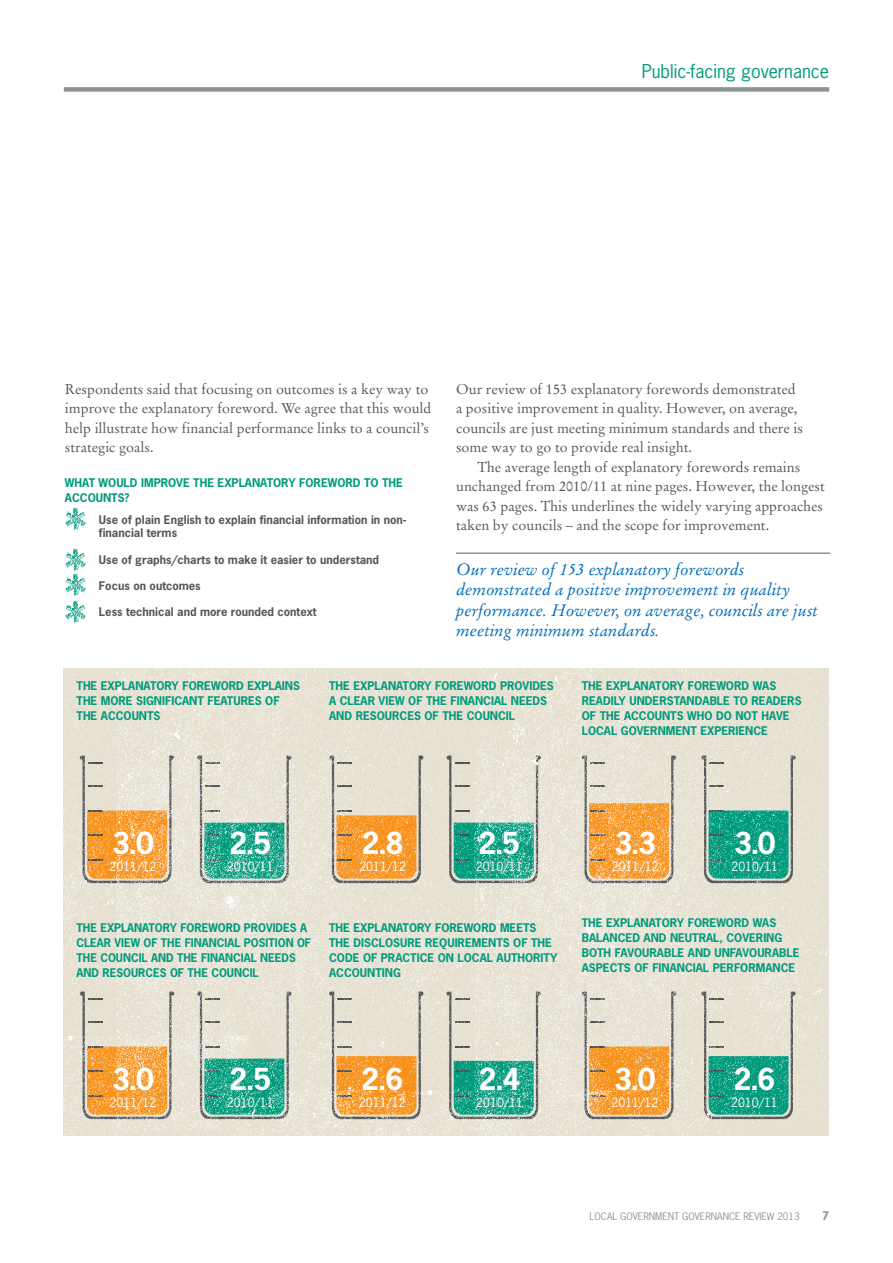
<style>
.page{position:relative;width:893px;height:1263px;background:#fff}
.page>*{position:absolute;margin:0;border:0;box-sizing:border-box;transform-origin:0 0}
.t1{font:700 28.5px "News Gothic Std";color:#fff}
.t2{font:18px "News Gothic Std";color:#009b7c}
.t3{font:italic 16.5px/20.2px "Stempel Garamond LT Std";color:#006bb6}
.t4{font:14.25px/19.5px "Stempel Garamond LT Std";color:#57585a}
.t5{font:12px "News Gothic Std";color:#fff}
.t6{font:700 11.25px "News Gothic Std";color:#009b7c}
.t7{font:700 11.25px/13.5px "News Gothic Std";color:#57585a}
.t8{font:700 11.25px "News Gothic Std";color:#919295}
.t9{font:9.75px "News Gothic Std";color:#919295}
</style>
<div class="page">
<img style="left:63px;top:668px;width:766px;height:468px">
<div style="left:64px;top:87px;width:765px;height:5px;background:#919295"></div>
<img style="left:65px;top:507px;width:21px;height:23px">
<img style="left:65px;top:548px;width:21px;height:75px">
<hr style="left:456px;top:552px;width:374px;height:2px;background:#919295">
<h2 class="t2" style="left:642px;top:59px;width:189px">PUBLIC-FACING GOVERNANCE</h2>
<p class="t4" style="left:65px;top:379px;width:368px">Respondents said that focusing on outcomes is a key way to improve the explanatory foreword. We agree that this would help illustrate how financial performance links to a council’s strategic goals.</p>
<p class="t6" style="left:65px;top:475px;width:18px">WHAT</p>
<p class="t6" style="left:99px;top:475px;width:9px">WOUL</p>
<p class="t6" style="left:130px;top:475px;width:19px">D IMPROVE</p>
<p class="t6" style="left:193px;top:475px;width:8px">THE</p>
<p class="t6" style="left:218px;top:475px;width:23px">EXPLANATOR</p>
<p class="t6" style="left:288px;top:475px;width:20px">Y FOREWOR</p>
<p class="t6" style="left:353px;top:475px;width:38px">D TO THE</p>
<p class="t6" style="left:65px;top:490px;width:9px">ACCOUNTS</p>
<p class="t6" style="left:125px;top:490px;width:7px">?</p>
<p class="t7" style="left:99px;top:513px;width:309px">USE OF PLAIN ENGLISH TO EXPLAIN FINANCIAL INFORMATION IN NON-<br>FINANCIAL TERMS</p>
<p class="t7" style="left:99px;top:552px;width:282px">USE OF GRAPHS/CHARTS TO MAKE IT EASIER TO UNDERSTAND</p>
<p class="t7" style="left:99px;top:579px;width:103px">FOCUS ON OUTCOMES</p>
<p class="t7" style="left:99px;top:605px;width:219px">LESS TECHNICAL AND MORE ROUNDED CONTEXT</p>
<p class="t4" style="left:456px;top:379px;width:348px">Our review of 153 explanatory forewords demonstrated a positive improvement in quality. However, on average, councils are just meeting minimum standards and there is some way to go to provide real insight.</p>
<p class="t4" style="left:456px;top:457px;width:370px;text-indent:21px">The average length of explanatory forewords remains unchanged from 2010/11 at nine pages. However, the longest was 63 pages. This underlines the widely varying approaches taken by councils – and the scope for improvement.</p>
<h3 class="t3" style="left:456px;top:559px;width:363px">Our review of 153 explanatory forewords demonstrated a positive improvement in quality performance. However, on average, councils are just meeting minimum standards.</h3>
<p class="t6" style="left:77px;top:678px;width:8px">THE</p>
<p class="t6" style="left:101px;top:678px;width:23px">EXPLANATOR</p>
<p class="t6" style="left:172px;top:678px;width:20px">Y FOREWOR</p>
<p class="t6" style="left:236px;top:678px;width:33px">D EXPLAINS</p>
<p class="t6" style="left:77px;top:693px;width:8px">THE</p>
<p class="t6" style="left:101px;top:693px;width:9px">MORE</p>
<p class="t6" style="left:136px;top:693px;width:8px">SIGNIFICANT</p>
<p class="t6" style="left:207px;top:693px;width:8px">FEATURES</p>
<p class="t6" style="left:265px;top:693px;width:8px">OF</p>
<p class="t6" style="left:77px;top:708px;width:8px">THE</p>
<p class="t6" style="left:101px;top:708px;width:9px">ACCOUNTS</p>
<p class="t6" style="left:329px;top:678px;width:8px">THE</p>
<p class="t6" style="left:353px;top:678px;width:23px">EXPLANATOR</p>
<p class="t6" style="left:424px;top:678px;width:20px">Y FOREWOR</p>
<p class="t6" style="left:489px;top:678px;width:19px">D PROVI</p>
<p class="t6" style="left:532px;top:678px;width:16px">DES</p>
<p class="t6" style="left:329px;top:693px;width:19px">A CLEAR</p>
<p class="t6" style="left:379px;top:693px;width:8px">VIEW</p>
<p class="t6" style="left:408px;top:693px;width:26px">OF THE</p>
<p class="t6" style="left:450px;top:693px;width:8px">FINANCIAL</p>
<p class="t6" style="left:511px;top:693px;width:8px">NEE</p>
<p class="t6" style="left:533px;top:693px;width:15px">DS</p>
<p class="t6" style="left:329px;top:708px;width:35px">AN D RESOURCES</p>
<p class="t6" style="left:425px;top:708px;width:26px">OF THE</p>
<p class="t6" style="left:467px;top:708px;width:50px">COUNCIL</p>
<p class="t6" style="left:582px;top:678px;width:47px">THE EXPLANATOR</p>
<p class="t6" style="left:677px;top:678px;width:20px">Y FOREWOR</p>
<p class="t6" style="left:741px;top:678px;width:20px">D WAS</p>
<p class="t6" style="left:582px;top:693px;width:8px">REA</p>
<p class="t6" style="left:603px;top:693px;width:58px">DILY UNDERSTAN</p>
<p class="t6" style="left:695px;top:693px;width:16px">DABLE</p>
<p class="t6" style="left:733px;top:693px;width:26px">TO REA</p>
<p class="t6" style="left:773px;top:693px;width:16px">DERS</p>
<p class="t6" style="left:582px;top:708px;width:26px">OF THE</p>
<p class="t6" style="left:624px;top:708px;width:9px">ACCOUNTS</p>
<p class="t6" style="left:687px;top:708px;width:10px">WHO</p>
<p class="t6" style="left:716px;top:708px;width:28px">DO NOT</p>
<p class="t6" style="left:762px;top:708px;width:8px">HAVE</p>
<p class="t6" style="left:582px;top:723px;width:8px">LOCAL</p>
<p class="t6" style="left:621px;top:723px;width:9px">GOVERNMENT</p>
<p class="t6" style="left:700px;top:723px;width:22px">EXPERIENCE</p>
<h1 class="t1" style="left:112px;top:825px;width:43px">3.0</h1>
<p class="t5" style="left:110px;top:858px;width:48px">2011/12</p>
<h1 class="t1" style="left:230px;top:825px;width:43px">2.5</h1>
<p class="t5" style="left:227px;top:858px;width:48px">2010/11</p>
<h1 class="t1" style="left:362px;top:825px;width:43px">2.8</h1>
<p class="t5" style="left:359px;top:858px;width:48px">2011/12</p>
<h1 class="t1" style="left:478px;top:825px;width:43px">2.5</h1>
<p class="t5" style="left:476px;top:858px;width:48px">2010/11</p>
<p class="t6" style="left:77px;top:920px;width:8px">THE</p>
<p class="t6" style="left:100px;top:920px;width:22px">EXPLANATOR</p>
<p class="t6" style="left:170px;top:920px;width:20px">Y FOREWOR</p>
<p class="t6" style="left:233px;top:920px;width:19px">D PROVI</p>
<p class="t6" style="left:276px;top:920px;width:32px">DES A</p>
<p class="t6" style="left:77px;top:935px;width:8px">CLEAR</p>
<p class="t6" style="left:115px;top:935px;width:8px">VIEW</p>
<p class="t6" style="left:143px;top:935px;width:26px">OF THE</p>
<p class="t6" style="left:185px;top:935px;width:8px">FINANCIAL</p>
<p class="t6" style="left:244px;top:935px;width:8px">POSITION</p>
<p class="t6" style="left:297px;top:935px;width:8px">OF</p>
<p class="t6" style="left:77px;top:950px;width:8px">THE</p>
<p class="t6" style="left:100px;top:950px;width:85px">COUNCIL AND THE</p>
<p class="t6" style="left:201px;top:950px;width:8px">FINANCIAL</p>
<p class="t6" style="left:260px;top:950px;width:8px">NEE</p>
<p class="t6" style="left:281px;top:950px;width:14px">DS</p>
<p class="t6" style="left:77px;top:965px;width:34px">AN D RESOURCES</p>
<p class="t6" style="left:170px;top:965px;width:26px">OF THE</p>
<p class="t6" style="left:211px;top:965px;width:49px">COUNCIL</p>
<p class="t6" style="left:329px;top:920px;width:8px">THE</p>
<p class="t6" style="left:353px;top:920px;width:23px">EXPLANATOR</p>
<p class="t6" style="left:424px;top:920px;width:20px">Y FOREWOR</p>
<p class="t6" style="left:489px;top:920px;width:20px">D MEETS</p>
<p class="t6" style="left:329px;top:935px;width:8px">THE</p>
<p class="t6" style="left:353px;top:935px;width:16px">DISCLOSURE</p>
<p class="t6" style="left:425px;top:935px;width:31px">REQUIREMENTS</p>
<p class="t6" style="left:513px;top:935px;width:26px">OF THE</p>
<p class="t6" style="left:329px;top:950px;width:67px">CODE OF PRACTICE</p>
<p class="t6" style="left:438px;top:950px;width:35px">ON LOCAL</p>
<p class="t6" style="left:497px;top:950px;width:15px">AUTHORIT</p>
<p class="t6" style="left:550px;top:950px;width:9px">Y</p>
<p class="t6" style="left:329px;top:965px;width:16px">ACCOUNTING</p>
<h1 class="t1" style="left:614px;top:825px;width:43px">3.3</h1>
<p class="t5" style="left:612px;top:858px;width:48px">2011/12</p>
<h1 class="t1" style="left:734px;top:825px;width:43px">3.0</h1>
<p class="t5" style="left:731px;top:858px;width:48px">2010/11</p>
<p class="t6" style="left:582px;top:916px;width:8px">THE</p>
<p class="t6" style="left:606px;top:916px;width:23px">EXPLANATOR</p>
<p class="t6" style="left:677px;top:916px;width:20px">Y FOREWOR</p>
<p class="t6" style="left:741px;top:916px;width:20px">D WAS</p>
<p class="t6" style="left:582px;top:931px;width:9px">BALANCE</p>
<p class="t6" style="left:632px;top:931px;width:46px">D AN D NEUTRAL</p>
<p class="t6" style="left:719px;top:931px;width:15px">, COVERING</p>
<p class="t6" style="left:582px;top:946px;width:9px">BOTH</p>
<p class="t6" style="left:615px;top:946px;width:8px">FAVOURABLE</p>
<p class="t6" style="left:688px;top:946px;width:35px">AN D UNFAVOURABLE</p>
<p class="t6" style="left:582px;top:961px;width:8px">ASPECTS</p>
<p class="t6" style="left:634px;top:961px;width:26px">OF FINANCIAL</p>
<p class="t6" style="left:713px;top:961px;width:9px">PERFORMANCE</p>
<h1 class="t1" style="left:112px;top:1060px;width:43px">3.0</h1>
<p class="t5" style="left:110px;top:1094px;width:48px">2011/12</p>
<h1 class="t1" style="left:230px;top:1060px;width:43px">2.5</h1>
<p class="t5" style="left:227px;top:1094px;width:48px">2010/11</p>
<h1 class="t1" style="left:362px;top:1060px;width:43px">2.6</h1>
<p class="t5" style="left:359px;top:1094px;width:48px">2011/12</p>
<h1 class="t1" style="left:479px;top:1060px;width:43px">2.4</h1>
<p class="t5" style="left:476px;top:1094px;width:48px">2010/11</p>
<h1 class="t1" style="left:614px;top:1060px;width:43px">3.0</h1>
<p class="t5" style="left:611px;top:1094px;width:48px">2011/12</p>
<h1 class="t1" style="left:734px;top:1060px;width:43px">2.6</h1>
<p class="t5" style="left:731px;top:1094px;width:48px">2010/11</p>
<p class="t9" style="left:590px;top:1210px;width:212px">LOCAL GOVERNMENT GOVERNANCE REVIEW 2013</p>
<p class="t8" style="left:822px;top:1209px;width:8px">7</p>
</div>
